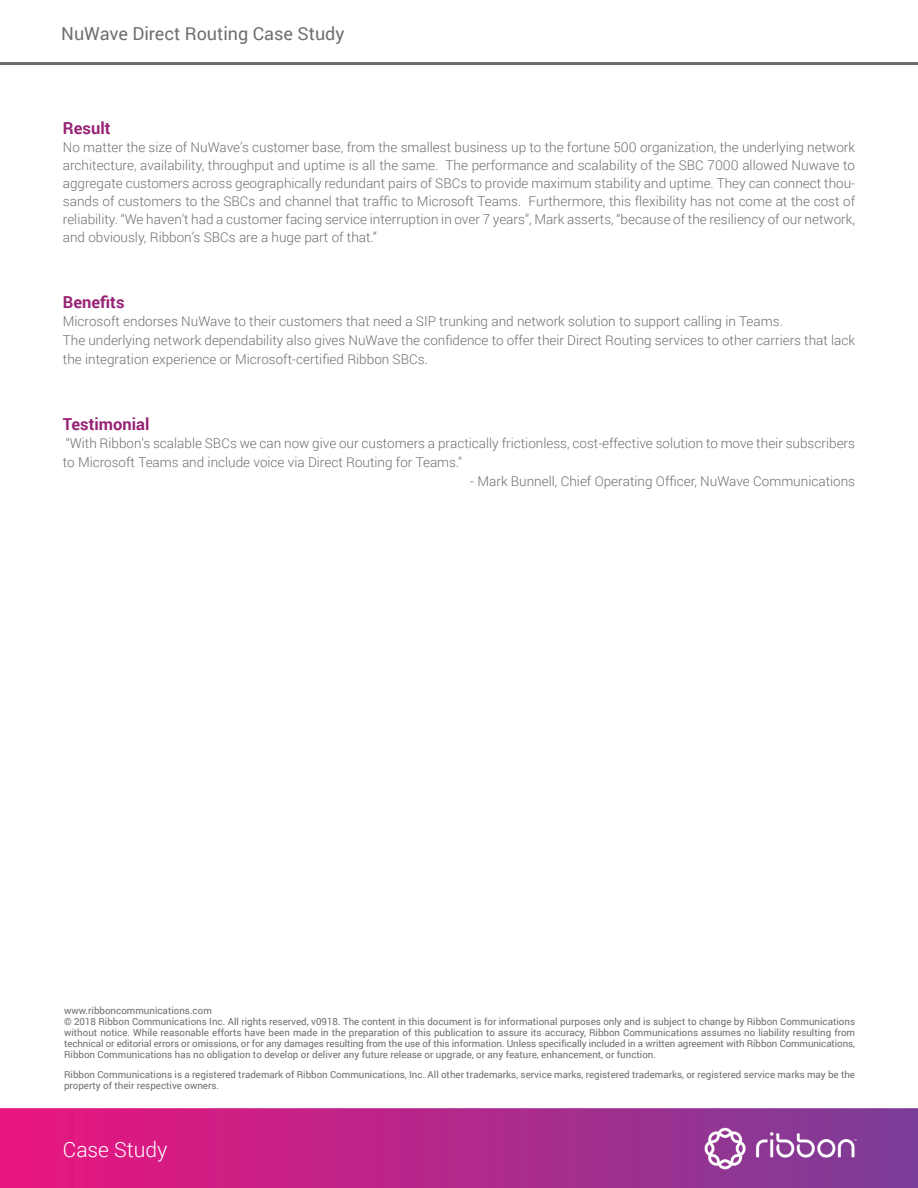
<style>
.page{position:relative;width:918px;height:1188px;background:#fff}
.page>*{position:absolute;margin:0;border:0;box-sizing:border-box;transform-origin:0 0}
.t1{font:300 21px "Roboto";color:#fff}
.t2{font:18px "Roboto";color:#6d6f71}
.t3{font:700 16.5px "Roboto";color:#982375}
.t4{font:300 13.5px/18px "Roboto";color:#6d6f71}
.t5{font:9.75px/10.8px "Roboto";color:#6d6f71;text-align:justify}
</style>
<div class="page">
<img style="left:0;top:1108px;width:918px;height:80px">
<img style="left:688px;top:1111px;width:184px;height:76px">
<hr style="left:0;top:63px;width:918px;height:2px;background:#6d6f71">
<p class="t2" style="left:61px;top:21px;width:285px">NuWave Direct Routing Case Study</p>
<p class="t3" style="left:63px;top:117px;width:49px">Result</p>
<p class="t4" style="left:63px;top:138px;width:794px;text-align:justify">No matter the size of NuWave’s customer base, from the smallest business up to the fortune 500 organization, the underlying network architecture, availability, throughput and uptime is all the same. The performance and scalability of the SBC 7000 allowed Nuwave to aggregate customers across geographically redundant pairs of SBCs to provide maximum stability and uptime. They can connect thou&shy;sands of customers to the SBCs and channel that traffic to Microsoft Teams. Furthermore, this flexibility has not come at the cost of reliability. “We haven’t had a customer facing service interruption in over 7 years”, Mark asserts, “because of the resiliency of our network, and obviously, Ribbon’s SBCs are a huge part of that.”</p>
<p class="t3" style="left:63px;top:291px;width:63px">Benefits</p>
<p class="t4" style="left:63px;top:312px;width:722px">Microsoft endorses NuWave to their customers that need a SIP trunking and network solution to support calling in Teams.</p>
<p class="t4" style="left:63px;top:330px;width:794px;line-height:18.8px">The underlying network dependability also gives NuWave the confidence to offer their Direct Routing services to other carriers that lack the integration experience or Microsoft-certified Ribbon SBCs.</p>
<p class="t3" style="left:63px;top:413px;width:88px">Testimonial</p>
<p class="t4" style="left:63px;top:434px;width:794px;line-height:18.8px">“With Ribbon’s scalable SBCs we can now give our customers a practically frictionless, cost-effective solution to move their subscribers to Microsoft Teams and include voice via Direct Routing for Teams.”</p>
<p class="t4" style="left:470px;top:472px;width:386px">- Mark Bunnell, Chief Operating Officer, NuWave Communications</p>
<p class="t5" style="left:64px;top:1005px;width:149px">www.ribboncommunications.com</p>
<p class="t5" style="left:64px;top:1016px;width:793px">© 2018 Ribbon Communications Inc. All rights reserved, v0918. The content in this document is for informational purposes only and is subject to change by Ribbon Communications without notice. While reasonable efforts have been made in the preparation of this publication to assure its accuracy, Ribbon Communications assumes no liability resulting from technical or editorial errors or omissions, or for any damages resulting from the use of this information. Unless specifically included in a written agreement with Ribbon Communications, Ribbon Communications has no obligation to develop or deliver any future release or upgrade, or any feature, enhancement, or function.</p>
<p class="t5" style="left:64px;top:1068px;width:793px">Ribbon Communications is a registered trademark of Ribbon Communications, Inc. All other trademarks, service marks, registered trademarks, or registered service marks may be the property of their respective owners.</p>
<p class="t1" style="left:63px;top:1135px;width:106px">Case Study</p>
</div>
